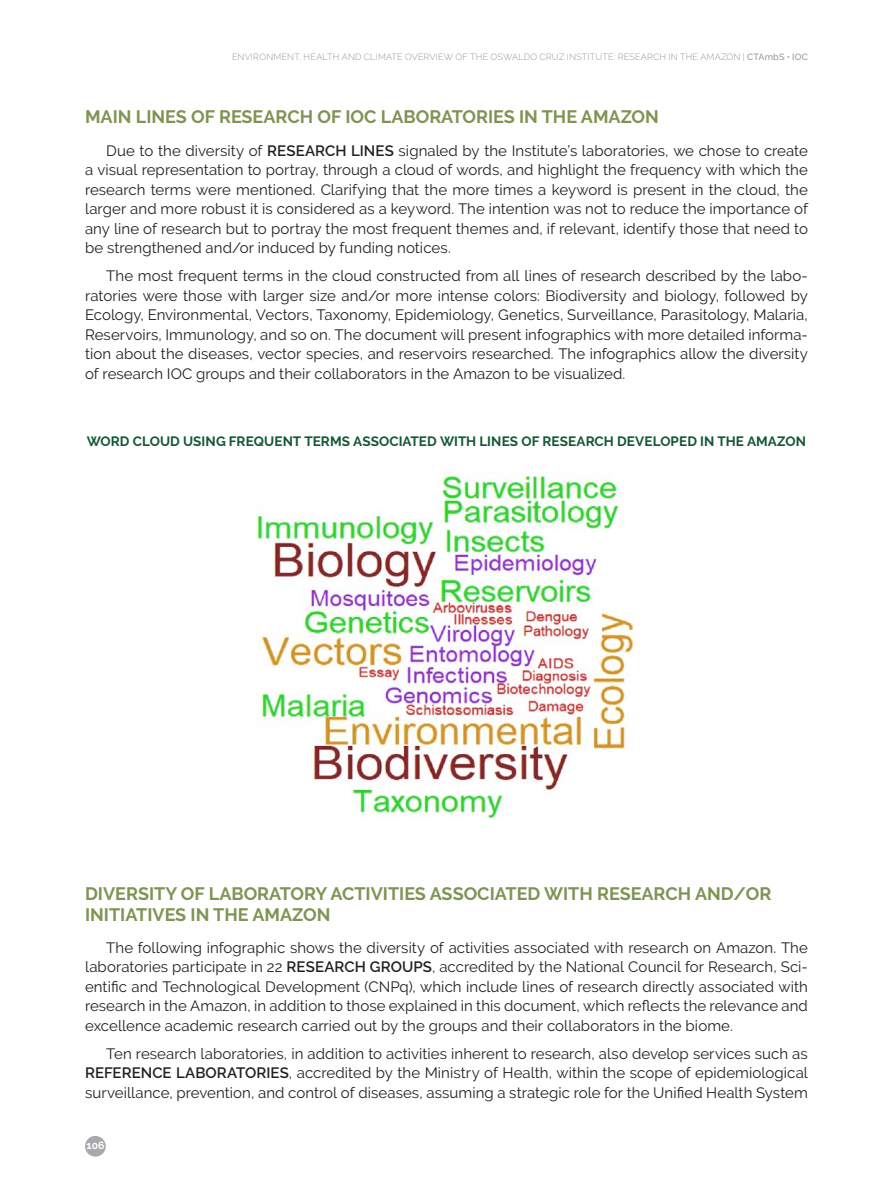
<style>
.page{position:relative;width:893px;height:1191px;background:#fff}
.page>*{position:absolute;margin:0;border:0;box-sizing:border-box;transform-origin:0 0}
.titulo_interni_cc{font:700 18px/21px "Raleway";color:#7f9454}
.miolo_camara{font:15px/19.5px "Raleway";letter-spacing:.005em;color:#231f20;text-align:justify}
.titulo_figuras{font:700 13.5px "Raleway";letter-spacing:.005em;color:#135933}
.t1{font:700 10.5px "Raleway";color:#fff}
.t2{font:300 9px "Raleway";letter-spacing:.02em;color:#939598}
.s1{font-weight:500}
.s2{font-weight:600}
</style>
<div class="page">
<div style="left:85px;top:1136px;width:21px;height:20px;background:#a8a9ad;border-radius:50%"></div>
<img style="left:255px;top:472px;width:380px;height:347px">
<p class="t2" style="left:232px;top:51px;width:577px">ENVIRONMENT, HEALTH AND CLIMATE OVERVIEW OF THE OSWALDO CRUZ INSTITUTE: RESEARCH IN THE AMAZON | <span class="s1">CTAmbS • IOC</span></p>
<p class="titulo_interni_cc" style="left:85px;top:106px;width:575px">MAIN LINES OF RESEARCH OF IOC LABORATORIES IN THE AMAZON</p>
<p class="miolo_camara" style="left:85px;top:140px;width:724px;text-indent:21px">Due to the diversity of <span class="s2">RESEARCH LINES</span> signaled by the Institute’s laboratories, we chose to create a visual representation to portray, through a cloud of words, and highlight the frequency with which the research terms were mentioned. Clarifying that the more times a keyword is present in the cloud, the larger and more robust it is considered as a keyword. The intention was not to reduce the importance of any line of research but to portray the most frequent themes and, if relevant, identify those that need to be strengthened and/or induced by funding notices.</p>
<p class="miolo_camara" style="left:85px;top:266px;width:724px;text-indent:21px">The most frequent terms in the cloud constructed from all lines of research described by the labo&shy;ratories were those with larger size and/or more intense colors: Biodiversity and biology, followed by Ecology, Environmental, Vectors, Taxonomy, Epidemiology, Genetics, Surveillance, Parasitology, Malaria, Reservoirs, Immunology, and so on. The document will present infographics with more detailed informa&shy;tion about the diseases, vector species, and reservoirs researched. The infographics allow the diversity of research IOC groups and their collaborators in the Amazon to be visualized.</p>
<p class="titulo_figuras" style="left:87px;top:434px;width:721px">WORD CLOUD USING FREQUENT TERMS ASSOCIATED WITH LINES OF RESEARCH DEVELOPED IN THE AMAZON</p>
<p class="titulo_interni_cc" style="left:85px;top:882px;width:688px">DIVERSITY OF LABORATORY ACTIVITIES ASSOCIATED WITH RESEARCH AND/OR<br>INITIATIVES IN THE AMAZON</p>
<p class="miolo_camara" style="left:85px;top:937px;width:724px;text-indent:21px">The following infographic shows the diversity of activities associated with research on Amazon. The laboratories participate in 22 <span class="s2">RESEARCH GROUPS</span>, accredited by the National Council for Research, Sci&shy;entific and Technological Development (CNPq), which include lines of research directly associated with research in the Amazon, in addition to those explained in this document, which reflects the relevance and excellence academic research carried out by the groups and their collaborators in the biome.</p>
<p class="miolo_camara" style="left:85px;top:1043px;width:724px;text-indent:21px">Ten research laboratories, in addition to activities inherent to research, also develop services such as <span class="s2">REFERENCE LABORATORIES</span>, accredited by the Ministry of Health, within the scope of epidemiological surveillance, prevention, and control of diseases, assuming a strategic role for the Unified Health System</p>
<p class="t1" style="left:87px;top:1139px;width:20px">106</p>
</div>
